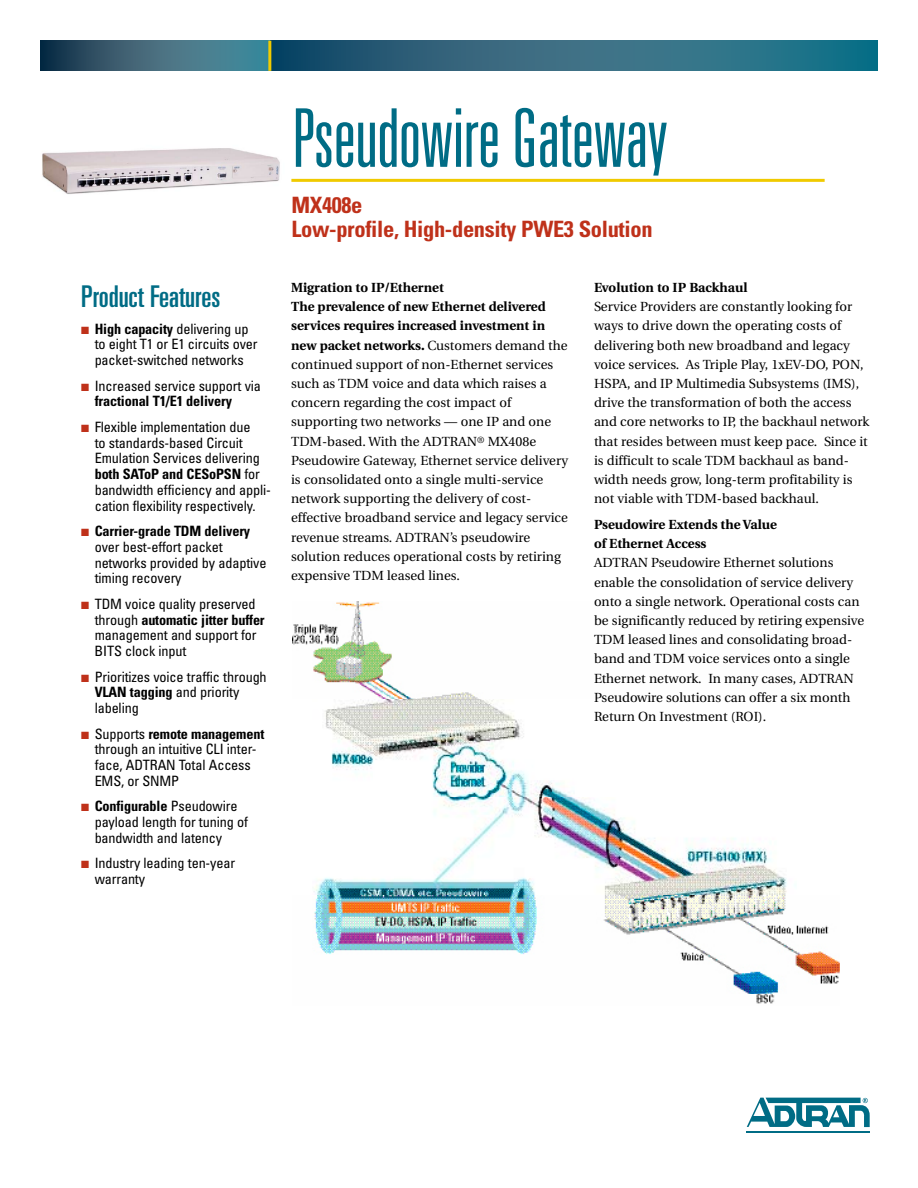
<style>
.page{position:relative;width:918px;height:1188px;background:#fff}
.page>*{position:absolute;margin:0;border:0;box-sizing:border-box;transform-origin:0 0}
.t1{font:300 ultra-condensed 81px "Univers";letter-spacing:-.01em;color:#006c85}
.t2{font:ultra-condensed 30px "Univers";color:#006c85}
.t3{font:700 condensed 22.5px/24px "Univers";letter-spacing:-.015em;color:#bf311a}
.t4{font:condensed 14.25px/15.8px "Univers";letter-spacing:-.01em;color:#000}
.t5{font:13.2px/19.2px "Utopia";color:#000}
.t6{font:700 13.2px/19.2px "Utopia";color:#000}
.s1{color:#bf311a}
.s2{font-weight:700}
</style>
<div class="page">
<img style="left:292px;top:601px;width:547px;height:403px">
<svg style="left:40px;top:41px;width:228px;height:30px;background:#396679"></svg>
<svg style="left:271px;top:41px;width:606px;height:30px;background:#2b687f"></svg>
<hr style="left:268px;top:41px;width:3px;height:30px;background:#f0ca00">
<hr style="left:291px;top:179px;width:534px;height:3px;background:#f0ca00">
<hr style="left:746px;top:1131px;width:124px;height:2px;background:#006c85">
<svg style="left:747px;top:1098px;width:123px;height:29px"></svg>
<img style="left:42px;top:148px;width:238px;height:46px">
<h2 class="t2" style="left:81px;top:279px;width:141px">Product Features</h2>
<p class="t4" style="left:95px;top:321px;width:165px;text-indent:-13px"><span class="s1">■</span> <span class="s2">High capacity</span> delivering up to eight T1 or E1 circuits over packet-switched networks</p>
<p class="t4" style="left:95px;top:378px;width:168px;text-indent:-14px"><span class="s1">■</span> Increased service support via <span class="s2">fractional T1/E1 delivery</span></p>
<p class="t4" style="left:95px;top:419px;width:178px;text-indent:-14px"><span class="s1">■</span> Flexible implementation due<br>to standards-based Circuit<br>Emulation Services delivering <span class="s2">both SAToP and CESoPSN</span> for bandwidth efficiency and appli&shy;cation flexibility respectively.</p>
<p class="t4" style="left:95px;top:523px;width:173px;text-indent:-14px"><span class="s1">■</span> <span class="s2">Carrier-grade TDM delivery </span>over best-effort packet networks provided by adaptive timing recovery</p>
<p class="t4" style="left:95px;top:596px;width:172px;text-indent:-13px"><span class="s1">■</span> TDM voice quality preserved through <span class="s2">automatic jitter buffer </span>management and support for<br>BITS clock input</p>
<p class="t4" style="left:95px;top:668px;width:174px;text-indent:-14px"><span class="s1">■</span> Prioritizes voice traffic through<br><span class="s2">VLAN tagging</span> and priority labeling</p>
<p class="t4" style="left:95px;top:725px;width:171px;text-indent:-13px"><span class="s1">■</span> Supports <span class="s2">remote management </span>through an intuitive CLI inter&shy;face, ADTRAN Total Access<br>EMS, or SNMP</p>
<p class="t4" style="left:95px;top:798px;width:155px;text-indent:-13px"><span class="s1">■</span> <span class="s2">Configurable</span> Pseudowire payload length for tuning of bandwidth and latency</p>
<p class="t4" style="left:95px;top:855px;width:142px;text-indent:-14px"><span class="s1">■</span> Industry leading ten-year warranty</p>
<h1 class="t1" style="left:292px;top:96px;width:378px">Pseudowire Gateway</h1>
<h3 class="t3" style="left:292px;top:193px;width:363px">MX408e<br>Low-profile, High-density PWE3 Solution</h3>
<p class="t5" style="left:291px;top:278px;width:278px"><span class="s2">Migration to IP/Ethernet<br>The prevalence of new Ethernet delivered services requires increased investment in new packet networks.</span> Customers demand the continued support of non-Ethernet services such as TDM voice and data which raises a concern regarding the cost impact of supporting two networks — one IP and one TDM-based. With the ADTRAN<sup>®</sup> MX408e Pseudowire Gateway, Ethernet service delivery is consolidated onto a single multi-service network supporting the delivery of cost&shy;effective broadband service and legacy service revenue streams. ADTRAN’s pseudowire solution reduces operational costs by retiring expensive TDM leased lines.</p>
<p class="t6" style="left:594px;top:278px;width:155px">Evolution to IP Backhaul</p>
<p class="t5" style="left:594px;top:297px;width:277px">Service Providers are constantly looking for ways to drive down the operating costs of delivering both new broadband and legacy voice services. As Triple Play, 1xEV-DO, PON, HSPA, and IP Multimedia Subsystems (IMS), drive the transformation of both the access and core networks to IP, the backhaul network that resides between must keep pace. Since it is difficult to scale TDM backhaul as band&shy;width needs grow, long-term profitability is not viable with TDM-based backhaul.</p>
<p class="t6" style="left:594px;top:515px;width:184px">Pseudowire Extends the Value of Ethernet Access</p>
<p class="t5" style="left:594px;top:553px;width:272px">ADTRAN Pseudowire Ethernet solutions enable the consolidation of service delivery onto a single network. Operational costs can be significantly reduced by retiring expensive TDM leased lines and consolidating broad&shy;band and TDM voice services onto a single Ethernet network. In many cases, ADTRAN Pseudowire solutions can offer a six month Return On Investment (ROI).</p>
</div>
